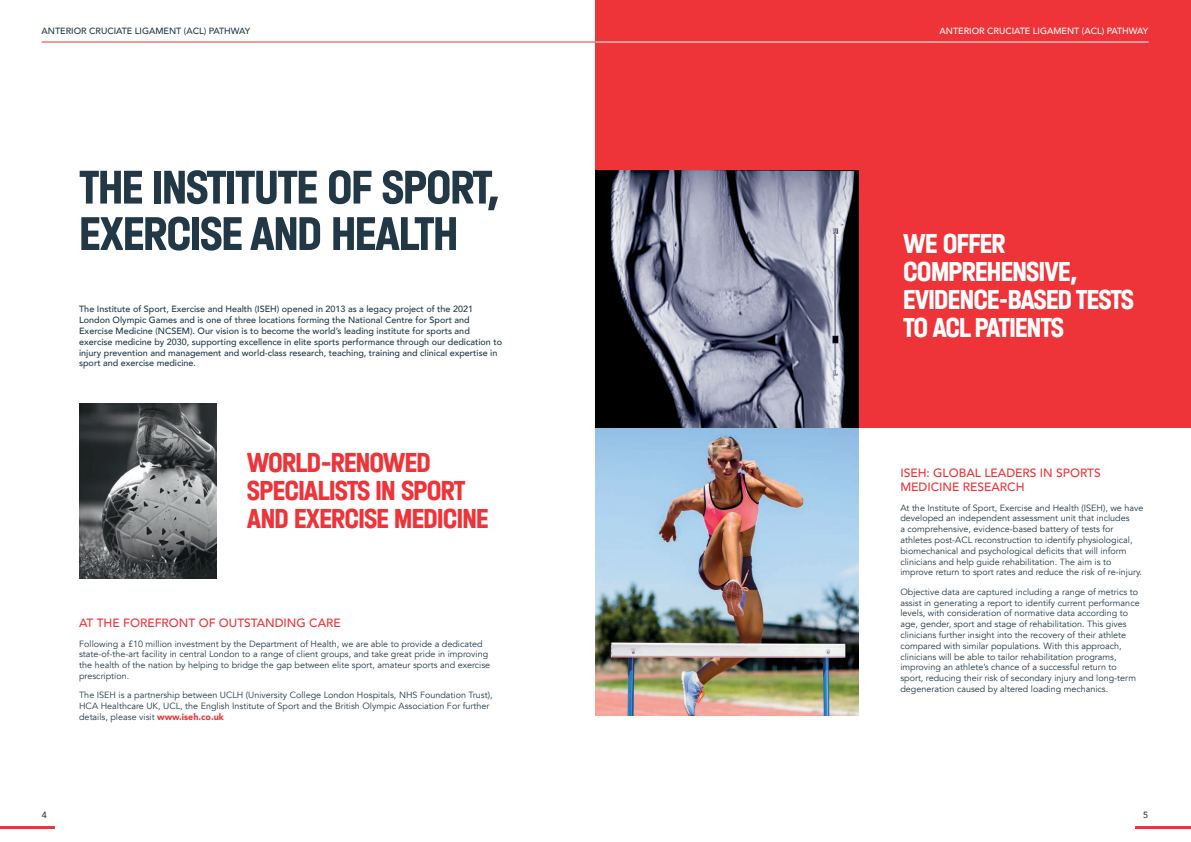
<style>
.page{position:relative;width:1191px;height:842px;background:#fff}
.page>*{position:absolute;margin:0;border:0;box-sizing:border-box;transform-origin:0 0}
.t1{font:700 50px/46.4px "Halvar Eng";letter-spacing:-.025em;color:#223847}
.t2{font:700 29px/28px "Halvar Eng";letter-spacing:-.025em;color:#fff}
.t3{font:700 29px/28px "Halvar Eng";letter-spacing:-.025em;color:#ee3339}
.t4{font:500 12px/14.4px "Avenir";color:#ee3339}
.t5{font:9px/10.8px "Avenir";color:#223847}
.t6{font:500 9px/10.8px "Avenir";color:#223847}
.t7{font:500 9px "Avenir";color:#fff}
.s1{font-weight:900;color:#ee3339}
</style>
<div class="page">
<div style="left:595px;top:0;width:596px;height:428px;background:#ee3339"></div>
<hr style="left:42px;top:42px;width:553px;height:1px;background:#ee3339">
<hr style="left:1135px;top:826px;width:56px;height:3px;background:#ee3339">
<hr style="left:0;top:826px;width:55px;height:3px;background:#ee3339">
<hr style="left:595px;top:42px;width:553px;height:1px;background:#fff">
<img style="left:595px;top:170px;width:263px;height:546px">
<img style="left:79px;top:404px;width:137px;height:175px">
<svg style="left:596px;top:170px;width:262px;height:258px;background:#6b6e7e"></svg>
<p class="t6" style="left:42px;top:25px;width:210px">ANTERIOR CRUCIATE LIGAMENT (ACL) PATHWAY</p>
<p class="t7" style="left:939px;top:23px;width:210px">ANTERIOR CRUCIATE LIGAMENT (ACL) PATHWAY</p>
<h1 class="t1" style="left:79px;top:163px;width:423px">THE INSTITUTE OF SPORT,<br>EXERCISE AND HEALTH</h1>
<p class="t6" style="left:79px;top:303px;width:424px">The Institute of Sport, Exercise and Health (ISEH) opened in 2013 as a legacy project of the 2021<br>London Olympic Games and is one of three locations forming the National Centre for Sport and Exercise Medicine (NCSEM). Our vision is to become the world’s leading institute for sports and exercise medicine by 2030, supporting excellence in elite sports performance through our dedication to injury prevention and management and world-class research, teaching, training and clinical expertise in sport and exercise medicine.</p>
<h2 class="t3" style="left:247px;top:447px;width:243px">WORLD–RENOWED<br>SPECIALISTS IN SPORT<br>AND EXERCISE MEDICINE</h2>
<h3 class="t4" style="left:79px;top:615px;width:263px">AT THE FOREFRONT OF OUTSTANDING CARE</h3>
<p class="t5" style="left:79px;top:638px;width:412px">Following a £10 million investment by the Department of Health, we are able to provide a dedicated state-of-the-art facility in central London to a range of client groups, and take great pride in improving the health of the nation by helping to bridge the gap between elite sport, amateur sports and exercise prescription.</p>
<p class="t5" style="left:79px;top:690px;width:415px">The ISEH is a partnership between UCLH (University College London Hospitals, NHS Foundation Trust),<br>HCA Healthcare UK, UCL, the English Institute of Sport and the British Olympic Association For further details, please visit <span class="s1">www.iseh.co.uk</span></p>
<h2 class="t2" style="left:903px;top:229px;width:233px">WE OFFER<br>COMPREHENSIVE,<br>EVIDENCE-BASED TESTS<br>TO ACL PATIENTS</h2>
<h3 class="t4" style="left:900px;top:465px;width:202px">ISEH: GLOBAL LEADERS IN SPORTS<br>MEDICINE RESEARCH</h3>
<p class="t5" style="left:900px;top:502px;width:245px">At the Institute of Sport, Exercise and Health (ISEH), we have developed an independent assessment unit that includes<br>a comprehensive, evidence-based battery of tests for athletes post-ACL reconstruction to identify physiological, biomechanical and psychological deficits that will inform clinicians and help guide rehabilitation. The aim is to improve return to sport rates and reduce the risk of re-injury.</p>
<p class="t5" style="left:900px;top:586px;width:241px">Objective data are captured including a range of metrics to assist in generating a report to identify current performance levels, with consideration of normative data according to age, gender, sport and stage of rehabilitation. This gives clinicians further insight into the recovery of their athlete compared with similar populations. With this approach, clinicians will be able to tailor rehabilitation programs, improving an athlete’s chance of a successful return to sport, reducing their risk of secondary injury and long-term degeneration caused by altered loading mechanics.</p>
<p class="t6" style="left:42px;top:809px;width:7px">4</p>
<p class="t6" style="left:1143px;top:809px;width:7px">5</p>
</div>
